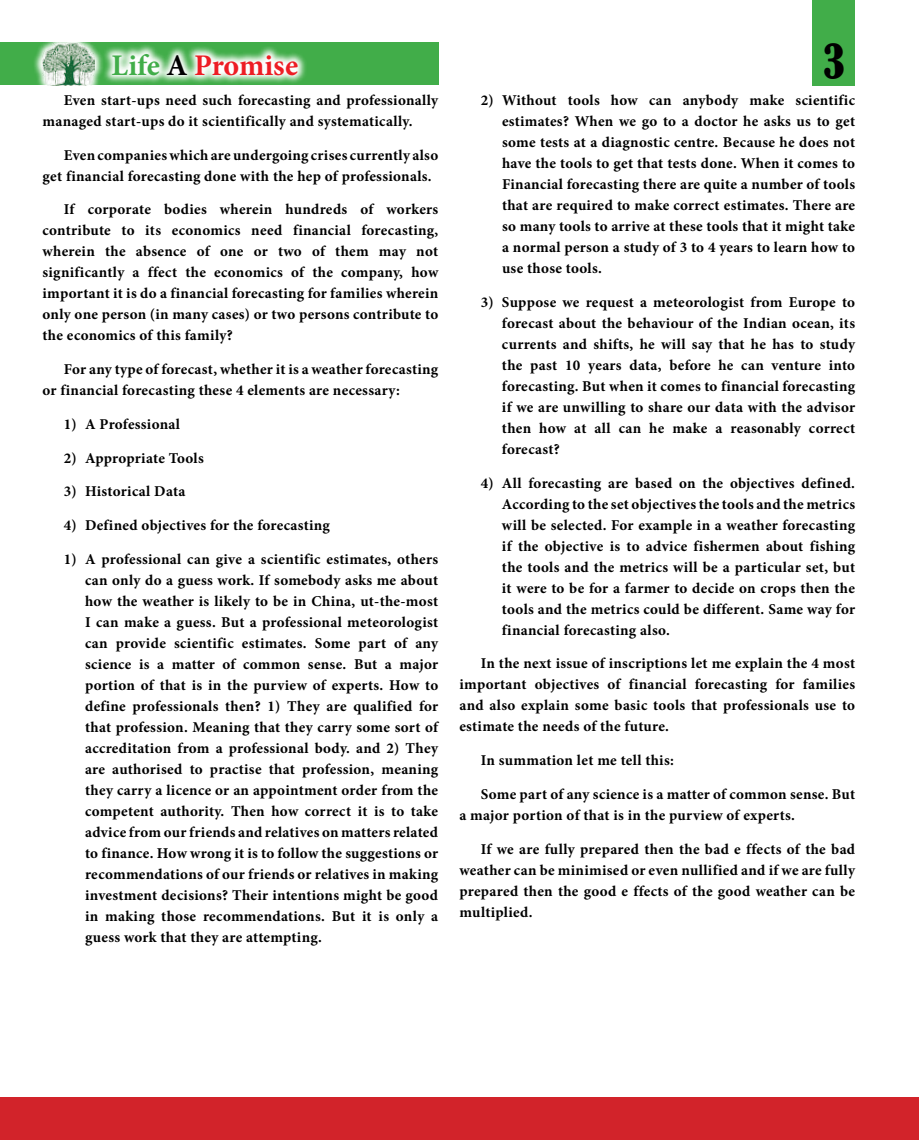
<style>
.page{position:relative;width:919px;height:1140px;background:#fff}
.page>*{position:absolute;margin:0;border:0;box-sizing:border-box;transform-origin:0 0}
.t1{font:condensed 45px "Bernard";color:#000}
.t2{font:700 30px "Minion Pro";color:#ed1d24}
.t3{font:700 15px/21px "Minion Pro";letter-spacing:.02em;color:#000;text-align:justify}
.s1{color:#41ad49}
.s2{color:#000}
</style>
<div class="page">
<div style="left:812px;top:0;width:43px;height:85px;background:#41ad49"></div>
<div style="left:0;top:43px;width:438px;height:42px;background:#41ad49"></div>
<svg style="left:104px;top:45px;width:202px;height:38px"></svg>
<svg style="left:33px;top:42px;width:71px;height:44px"></svg>
<img style="left:42px;top:43px;width:53px;height:42px">
<div style="left:0;top:1097px;width:918px;height:43px;background:#d2232a"></div>
<h2 class="t2" style="left:111px;top:44px;width:188px"><span class="s1">Life</span> <span class="s2">A</span> Promise</h2>
<h1 class="t1" style="left:822px;top:35px;width:24px">3</h1>
<p class="t3" style="left:43px;top:89px;width:397px;text-indent:21px">Even start-ups need such forecasting and professionally managed start-ups do it scientifically and systematically.</p>
<p class="t3" style="left:43px;top:144px;width:397px;text-indent:21px">Even companies which are undergoing crises currently also get financial forecasting done with the hep of professionals.</p>
<p class="t3" style="left:43px;top:199px;width:397px;text-indent:21px">If corporate bodies wherein hundreds of workers contribute to its economics need financial forecasting, wherein the absence of one or two of them may not significantly a ffect the economics of the company, how important it is do a financial forecasting for families wherein only one person (in many cases) or two persons contribute to the economics of this family?</p>
<p class="t3" style="left:43px;top:359px;width:397px;text-indent:21px">For any type of forecast, whether it is a weather forecasting or financial forecasting these 4 elements are necessary:</p>
<p class="t3" style="left:64px;top:413px;width:118px">1) A Professional</p>
<p class="t3" style="left:64px;top:447px;width:141px">2) Appropriate Tools</p>
<p class="t3" style="left:64px;top:481px;width:123px">3) Historical Data</p>
<p class="t3" style="left:64px;top:515px;width:268px">4) Defined objectives for the forecasting</p>
<p class="t3" style="left:85px;top:548px;width:354px;text-indent:-21px">1) A professional can give a scientific estimates, others can only do a guess work. If somebody asks me about how the weather is likely to be in China, ut-the-most I can make a guess. But a professional meteorologist can provide scientific estimates. Some part of any science is a matter of common sense. But a major portion of that is in the purview of experts. How to define professionals then? 1) They are qualified for that profession. Meaning that they carry some sort of accreditation from a professional body. and 2) They are authorised to practise that profession, meaning they carry a licence or an appointment order from the competent authority. Then how correct it is to take advice from our friends and relatives on matters related to finance. How wrong it is to follow the suggestions or recommendations of our friends or relatives in making investment decisions? Their intentions might be good in making those recommendations. But it is only a guess work that they are attempting.</p>
<p class="t3" style="left:502px;top:89px;width:354px;text-indent:-21px">2) Without tools how can anybody make scientific estimates? When we go to a doctor he asks us to get some tests at a diagnostic centre. Because he does not have the tools to get that tests done. When it comes to Financial forecasting there are quite a number of tools that are required to make correct estimates. There are so many tools to arrive at these tools that it might take a normal person a study of 3 to 4 years to learn how to use those tools.</p>
<p class="t3" style="left:502px;top:291px;width:354px;text-indent:-21px">3) Suppose we request a meteorologist from Europe to forecast about the behaviour of the Indian ocean, its currents and shifts, he will say that he has to study the past 10 years data, before he can venture into forecasting. But when it comes to financial forecasting if we are unwilling to share our data with the advisor then how at all can he make a reasonably correct forecast?</p>
<p class="t3" style="left:502px;top:472px;width:354px;text-indent:-21px">4) All forecasting are based on the objectives defined.<br>According to the set objectives the tools and the metrics will be selected. For example in a weather forecasting if the objective is to advice fishermen about fishing the tools and the metrics will be a particular set, but it were to be for a farmer to decide on crops then the tools and the metrics could be different. Same way for financial forecasting also.</p>
<p class="t3" style="left:459px;top:653px;width:397px;text-indent:21px">In the next issue of inscriptions let me explain the 4 most important objectives of financial forecasting for families and also explain some basic tools that professionals use to estimate the needs of the future.</p>
<p class="t3" style="left:480px;top:749px;width:195px">In summation let me tell this:</p>
<p class="t3" style="left:459px;top:783px;width:397px;text-indent:21px">Some part of any science is a matter of common sense. But a major portion of that is in the purview of experts.</p>
<p class="t3" style="left:459px;top:838px;width:397px;text-indent:21px">If we are fully prepared then the bad e ffects of the bad weather can be minimised or even nullified and if we are fully prepared then the good e ffects of the good weather can be multiplied.</p>
</div>
